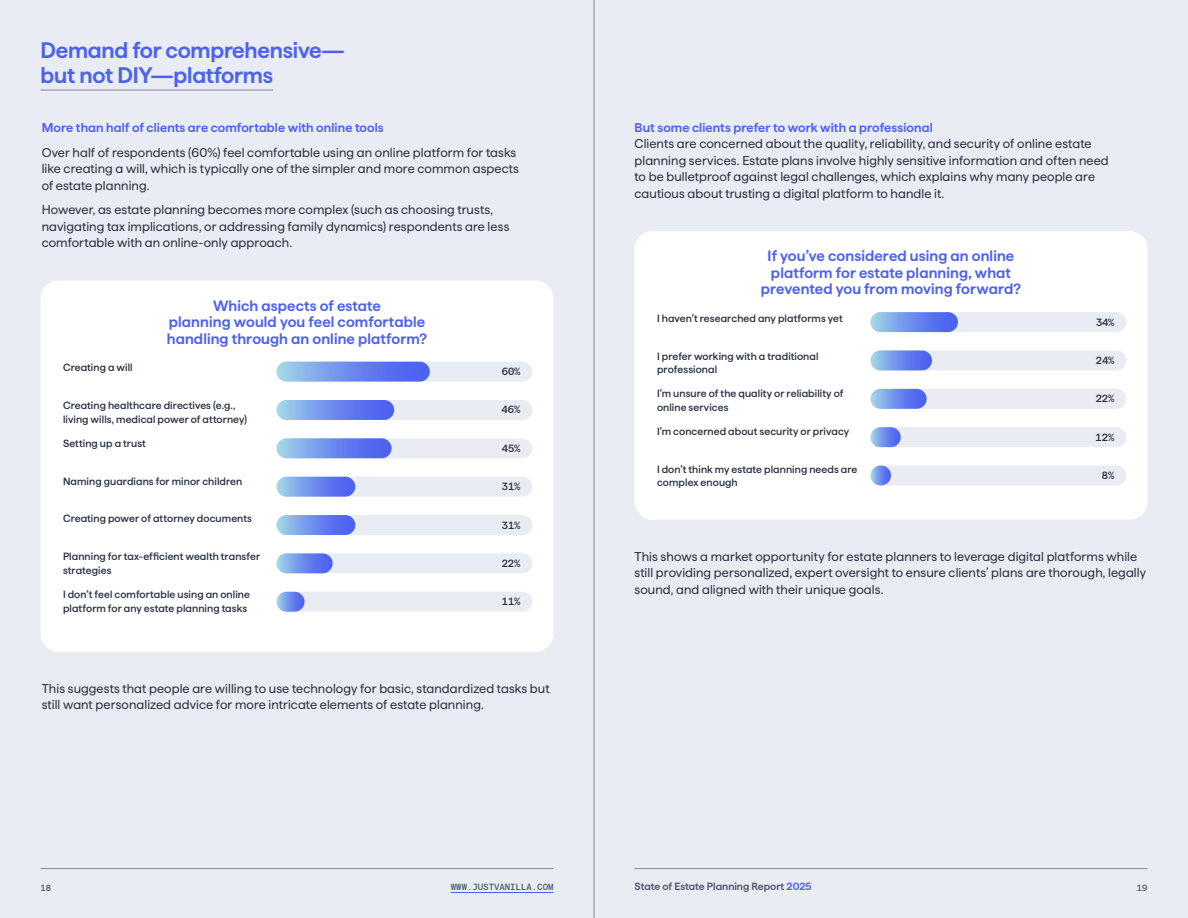
<style>
.page{position:relative;width:1188px;height:918px;background:#fff}
.page>*{position:absolute;margin:0;border:0;box-sizing:border-box;transform-origin:0 0}
.t1{font:600 22.5px/24.8px "Haffer";letter-spacing:-.01em;color:#4d61f0}
.t2{font:600 15px/16.5px "Haffer";letter-spacing:.01em;color:#4d61f0;text-align:center}
.t3{font:12.75px/16.5px "Haffer";letter-spacing:.01em;color:#282f41}
.t4{font:600 12.75px "Haffer";letter-spacing:.01em;color:#4d61f0}
.t5{font:500 10.5px/13.5px "Haffer";letter-spacing:.01em;color:#282f41}
.t6{font:500 10.5px "Matter Mono";letter-spacing:-.01em;color:#282f41}
.t7{font:600 10.5px "Haffer";color:#515a6f}
.t8{font:500 9px "Matter Mono";color:#515a6f}
.s1{color:#4d61f0}
</style>
<div class="page">
<div style="left:580px;top:0;width:608px;height:918px;background:#e9ecf2"></div>
<div style="left:0;top:0;width:594px;height:918px;background:#e9ecf2"></div>
<hr style="left:634px;top:868px;width:514px;height:1px;background:#808a9e">
<hr style="left:40px;top:868px;width:514px;height:1px;background:#808a9e">
<hr style="left:451px;top:892px;width:103px;height:1px;background:#4d61f0">
<hr style="left:40px;top:90px;width:233px;height:1px;background:#808a9e">
<div style="left:40px;top:280px;width:514px;height:372px;background:#fff;border-radius:18px"></div>
<div style="left:634px;top:231px;width:514px;height:289px;background:#fff;border-radius:18px"></div>
<div style="left:276px;top:362px;width:256px;height:20px;background:#e9ecf2;border-radius:10px"></div>
<div style="left:870px;top:312px;width:256px;height:20px;background:#e9ecf2;border-radius:10px"></div>
<div style="left:276px;top:362px;width:154px;height:20px;background:linear-gradient(to right,#9dcde9,#4353f1);border-radius:10px"></div>
<div style="left:870px;top:312px;width:88px;height:20px;background:linear-gradient(to right,#9dcee9,#4454f1);border-radius:10px"></div>
<div style="left:276px;top:400px;width:256px;height:20px;background:#e9ecf2;border-radius:10px"></div>
<div style="left:870px;top:350px;width:256px;height:20px;background:#e9ecf2;border-radius:10px"></div>
<div style="left:276px;top:400px;width:118px;height:20px;background:linear-gradient(to right,#9ecee9,#4353f1);border-radius:10px"></div>
<div style="left:870px;top:350px;width:62px;height:20px;background:linear-gradient(to right,#9fcee9,#4555f1);border-radius:10px"></div>
<div style="left:276px;top:438px;width:256px;height:20px;background:#e9ecf2;border-radius:10px"></div>
<div style="left:870px;top:389px;width:256px;height:20px;background:#e9ecf2;border-radius:10px"></div>
<div style="left:276px;top:438px;width:116px;height:20px;background:linear-gradient(to right,#9ccde9,#4455f1);border-radius:10px"></div>
<div style="left:870px;top:389px;width:57px;height:20px;background:linear-gradient(to right,#9ecee9,#4353f1);border-radius:10px"></div>
<div style="left:276px;top:515px;width:256px;height:20px;background:#e9ecf2;border-radius:10px"></div>
<div style="left:870px;top:466px;width:256px;height:19px;background:#e9ecf2;border-radius:10px"></div>
<div style="left:276px;top:515px;width:79px;height:20px;background:linear-gradient(to right,#9fcfe9,#4151f1);border-radius:10px"></div>
<svg style="left:870px;top:466px;width:21px;height:19px"></svg>
<div style="left:276px;top:553px;width:256px;height:20px;background:#e9ecf2;border-radius:10px"></div>
<div style="left:276px;top:553px;width:57px;height:20px;background:linear-gradient(to right,#9ecee9,#4353f1);border-radius:10px"></div>
<div style="left:276px;top:592px;width:256px;height:20px;background:#e9ecf2;border-radius:10px"></div>
<svg style="left:276px;top:592px;width:29px;height:20px"></svg>
<div style="left:276px;top:477px;width:256px;height:20px;background:#e9ecf2;border-radius:10px"></div>
<div style="left:870px;top:427px;width:256px;height:20px;background:#e9ecf2;border-radius:10px"></div>
<div style="left:276px;top:477px;width:79px;height:20px;background:linear-gradient(to right,#9fcfe9,#4252f1);border-radius:10px"></div>
<svg style="left:870px;top:427px;width:31px;height:20px"></svg>
<hr style="left:594px;top:0;width:1px;height:918px;background:#808a9e">
<h1 class="t1" style="left:40px;top:35px;width:306px">Demand for comprehensive— but not DIY—platforms</h1>
<p class="t4" style="left:42px;top:118px;width:344px">More than half of clients are comfortable with online tools</p>
<p class="t3" style="left:42px;top:143px;width:479px">Over half of respondents (60%) feel comfortable using an online platform for tasks like creating a will, which is typically one of the simpler and more common aspects of estate planning.</p>
<p class="t3" style="left:42px;top:201px;width:469px">However, as estate planning becomes more complex (such as choosing trusts, navigating tax implications, or addressing family dynamics) respondents are less comfortable with an online-only approach.</p>
<p class="t2" style="left:167px;top:296px;width:262px">Which aspects of estate<br>planning would you feel comfortable handling through an online platform?</p>
<p class="t5" style="left:63px;top:360px;width:71px">Creating a will</p>
<p class="t5" style="left:63px;top:398px;width:186px">Creating healthcare directives (e.g., living wills, medical power of attorney)</p>
<p class="t5" style="left:63px;top:435px;width:84px">Setting up a trust</p>
<p class="t5" style="left:63px;top:473px;width:181px">Naming guardians for minor children</p>
<p class="t5" style="left:63px;top:511px;width:190px">Creating power of attorney documents</p>
<p class="t5" style="left:63px;top:549px;width:199px">Planning for tax-efficient wealth transfer strategies</p>
<p class="t5" style="left:63px;top:587px;width:188px">I don’t feel comfortable using an online platform for any estate planning tasks</p>
<p class="t6" style="left:502px;top:364px;width:20px">60%</p>
<p class="t6" style="left:501px;top:402px;width:21px">46%</p>
<p class="t6" style="left:502px;top:440px;width:20px">45%</p>
<p class="t6" style="left:502px;top:479px;width:20px">31%</p>
<p class="t6" style="left:502px;top:517px;width:20px">31%</p>
<p class="t6" style="left:502px;top:555px;width:20px">22%</p>
<p class="t6" style="left:502px;top:594px;width:20px">11%</p>
<p class="t3" style="left:42px;top:679px;width:509px">This suggests that people are willing to use technology for basic, standardized tasks but still want personalized advice for more intricate elements of estate planning.</p>
<p class="t4" style="left:634px;top:118px;width:300px">But some clients prefer to work with a professional</p>
<p class="t3" style="left:634px;top:135px;width:476px">Clients are concerned about the quality, reliability, and security of online estate planning services. Estate plans involve highly sensitive information and often need to be bulletproof against legal challenges, which explains why many people are cautious about trusting a digital platform to handle it.</p>
<p class="t2" style="left:761px;top:246px;width:262px">If you’ve considered using an online platform for estate planning, what prevented you from moving forward?</p>
<p class="t5" style="left:657px;top:310px;width:187px">I haven’t researched any platforms yet</p>
<p class="t5" style="left:657px;top:348px;width:163px">I prefer working with a traditional professional</p>
<p class="t5" style="left:657px;top:386px;width:188px">I’m unsure of the quality or reliability of online services</p>
<p class="t5" style="left:657px;top:424px;width:194px">I’m concerned about security or privacy</p>
<p class="t5" style="left:657px;top:461px;width:202px">I don’t think my estate planning needs are complex enough</p>
<p class="t6" style="left:1096px;top:314px;width:20px">34%</p>
<p class="t6" style="left:1096px;top:352px;width:20px">24%</p>
<p class="t6" style="left:1096px;top:391px;width:20px">22%</p>
<p class="t6" style="left:1096px;top:429px;width:20px">12%</p>
<p class="t6" style="left:1102px;top:467px;width:14px">8%</p>
<p class="t3" style="left:634px;top:547px;width:513px">This shows a market opportunity for estate planners to leverage digital platforms while still providing personalized, expert oversight to ensure clients’ plans are thorough, legally sound, and aligned with their unique goals.</p>
<p class="t8" style="left:41px;top:881px;width:12px">18</p>
<p class="t8" style="left:451px;top:880px;width:104px">WWW.JUSTVANILLA.COM</p>
<p class="t7" style="left:634px;top:878px;width:179px">State of Estate Planning Report <span class="s1">2025</span></p>
<p class="t8" style="left:1137px;top:881px;width:12px">19</p>
</div>
